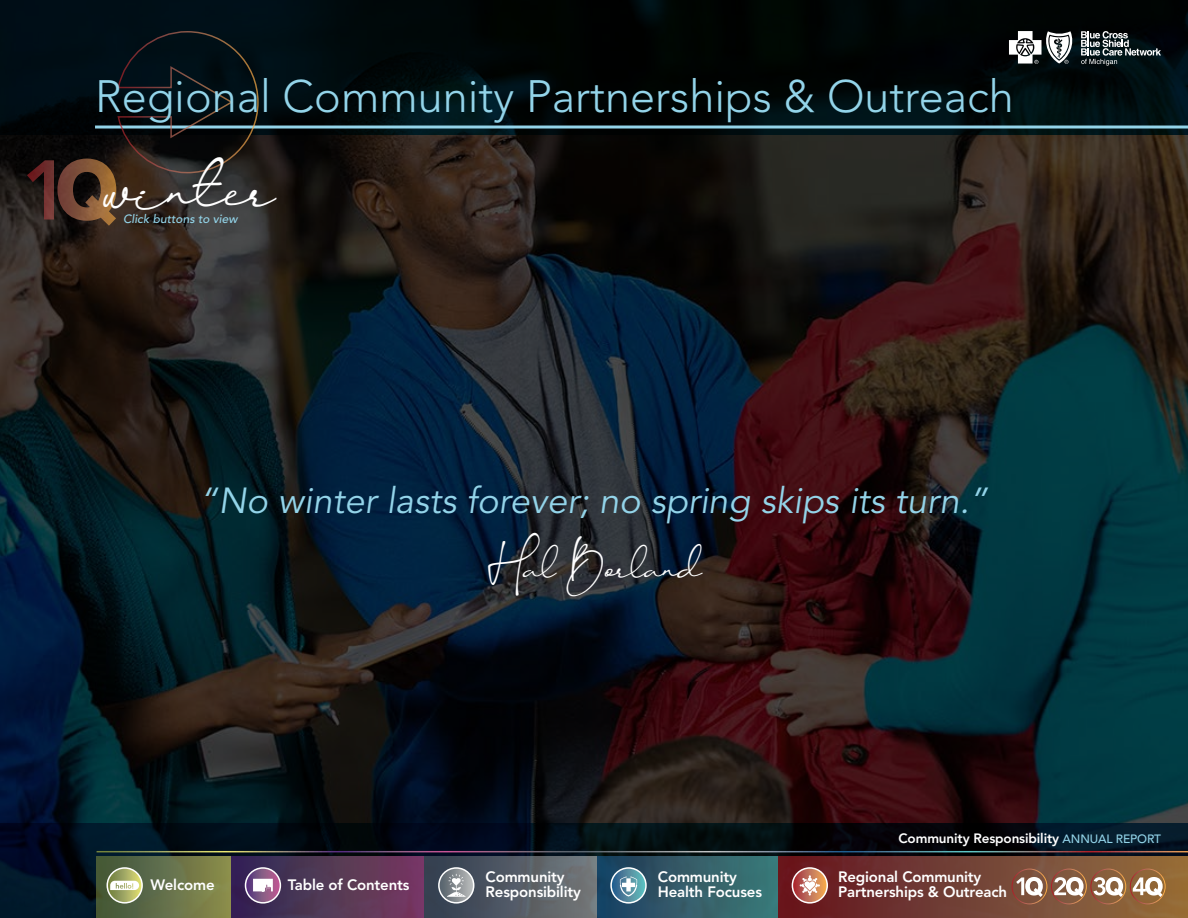
<style>
.page{position:relative;width:1188px;height:918px;background:#fff}
.page>*{position:absolute;margin:0;border:0;box-sizing:border-box;transform-origin:0 0}
.t1{font:300 45px "Avenir LT Std";color:#93d4e9}
.t2{font:43.5px "Konya";color:#fff}
.t3{font:italic 36px "Avenir LT Std";color:#93d4e9}
.t4{font:24px "Konya";color:#fff}
.t5{font:800 15px/15px "Avenir LT Std";letter-spacing:-.01em;color:#fff}
.t6{font:800 13.5px "Avenir LT Std";letter-spacing:-.01em;color:#fff}
.t7{font:italic 500 12px "Avenir LT Std";color:#93d4e9}
.s1{font-weight:500;font-size:12px;color:#93d4e9}
</style>
<div class="page">
<img style="left:0;top:135px;width:1188px;height:689px">
<img style="left:0;top:824px;width:1188px;height:94px">
<hr style="left:97px;top:851px;width:1091px;height:1px;background:#fff">
<img style="left:0;top:0;width:1188px;height:135px">
<hr style="left:95px;top:126px;width:1093px;height:3px;background:#93d4e9">
<div style="left:97px;top:856px;width:134px;height:62px;background:linear-gradient(to right,#3f543d,#8a8c50)"></div>
<svg style="left:107px;top:868px;width:35px;height:35px"></svg>
<div style="left:106px;top:867px;width:37px;height:37px;border:2px solid #fff;border-radius:50%"></div>
<svg style="left:110px;top:881px;width:29px;height:9px"></svg>
<svg style="left:232px;top:856px;width:192px;height:62px;background:#553458"></svg>
<svg style="left:246px;top:868px;width:34px;height:35px"></svg>
<div style="left:245px;top:867px;width:36px;height:37px;border:2px solid #fff;border-radius:50%"></div>
<svg style="left:253px;top:879px;width:20px;height:13px"></svg>
<svg style="left:1009px;top:31px;width:152px;height:35px"></svg>
<svg style="left:778px;top:856px;width:410px;height:62px;background:#784233"></svg>
<svg style="left:792px;top:868px;width:35px;height:35px"></svg>
<div style="left:792px;top:867px;width:36px;height:37px;border:2px solid #fff;border-radius:50%"></div>
<svg style="left:800px;top:875px;width:20px;height:21px"></svg>
<div style="left:597px;top:856px;width:180px;height:62px;background:linear-gradient(to right,#1e3e5e,#407976)"></div>
<svg style="left:611px;top:868px;width:35px;height:35px"></svg>
<div style="left:610px;top:867px;width:37px;height:37px;border:2px solid #fff;border-radius:50%"></div>
<svg style="left:620px;top:876px;width:17px;height:21px"></svg>
<div style="left:425px;top:856px;width:171px;height:62px;background:linear-gradient(to right,#313d4f,#74787a)"></div>
<svg style="left:439px;top:868px;width:35px;height:35px"></svg>
<div style="left:438px;top:867px;width:36px;height:37px;border:2px solid #fff;border-radius:50%"></div>
<svg style="left:447px;top:874px;width:19px;height:23px"></svg>
<svg style="left:1016px;top:877px;width:27px;height:20px"></svg>
<div style="left:1012px;top:869px;width:35px;height:35px;border:1px solid #fff;border-radius:50%"></div>
<svg style="left:1054px;top:877px;width:30px;height:20px"></svg>
<div style="left:1051px;top:869px;width:36px;height:35px;border:1px solid #fff;border-radius:50%"></div>
<svg style="left:1094px;top:877px;width:29px;height:20px"></svg>
<div style="left:1091px;top:869px;width:35px;height:35px;border:1px solid #fff;border-radius:50%"></div>
<svg style="left:1133px;top:877px;width:30px;height:20px"></svg>
<div style="left:1130px;top:869px;width:36px;height:35px;border:1px solid #fff;border-radius:50%"></div>
<svg style="left:27px;top:30px;width:232px;height:196px;background:#1d1d1c"></svg>
<h1 class="t1" style="left:95px;top:70px;width:920px">Regional Community Partnerships &amp; Outreach</h1>
<h2 class="t2" style="left:105px;top:170px;width:173px">winter</h2>
<p class="t7" style="left:123px;top:212px;width:116px">Click buttons to view</p>
<h3 class="t3" style="left:200px;top:480px;width:790px">“No winter lasts forever; no spring skips its turn.”</h3>
<h3 class="t4" style="left:486px;top:557px;width:218px">Hal Borland</h3>
<p class="t6" style="left:899px;top:831px;width:264px">Community Responsibility <span class="s1">ANNUAL REPORT</span></p>
<p class="t5" style="left:151px;top:877px;width:66px">Welcome</p>
<p class="t5" style="left:288px;top:877px;width:123px">Table of Contents</p>
<p class="t5" style="left:838px;top:869px;width:170px">Regional Community<br>Partnerships &amp; Outreach</p>
<p class="t5" style="left:658px;top:869px;width:106px">Community<br>Health Focuses</p>
<p class="t5" style="left:486px;top:869px;width:97px">Community<br>Responsibility</p>
</div>
